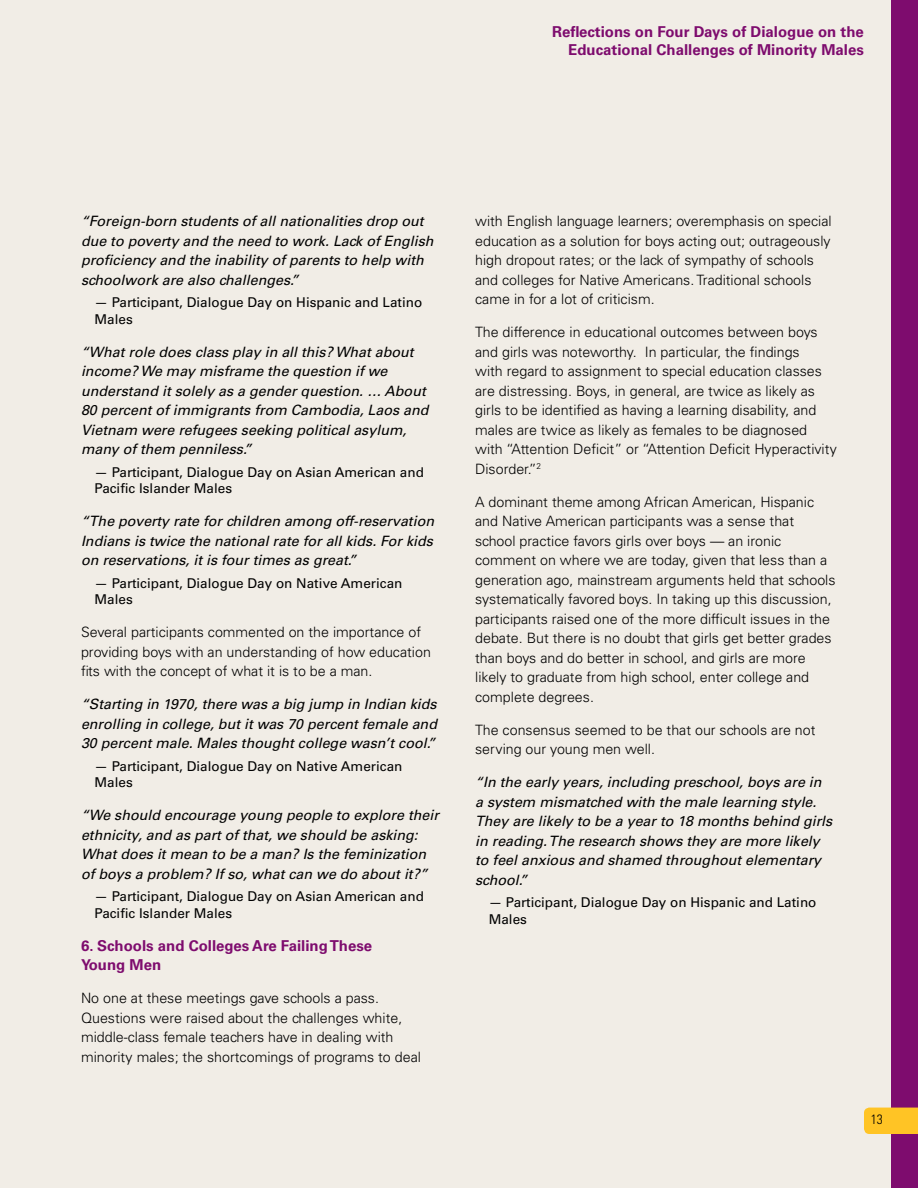
<style>
.page{position:relative;width:918px;height:1188px;background:#f1ede6}
.page>*{position:absolute;margin:0;border:0;box-sizing:border-box;transform-origin:0 0}
.t1{font:700 15px/18px "Univers LT Std";color:#7e0c6e;text-align:right}
.t2{font:300 14.25px/19.5px "Univers LT Std";color:#000}
.t3{font:italic 14.25px/19.5px "Univers LT Std";color:#000}
.t4{font:13.5px/16.5px "Univers LT Std";color:#000}
.t5{font:300 condensed 13.5px "Univers LT Std";color:#000}
</style>
<div class="page">
<div style="left:891px;top:0;width:27px;height:1188px;background:#7e0c6e"></div>
<svg style="left:864px;top:1108px;width:54px;height:26px"></svg>
<p class="t1" style="left:552px;top:22px;width:313px">Reflections on Four Days of Dialogue on the<br>Educational Challenges of Minority Males</p>
<p class="t3" style="left:81px;top:212px;width:354px">“Foreign-born students of all nationalities drop out due to poverty and the need to work. Lack of English proficiency and the inability of parents to help with schoolwork are also challenges.”</p>
<p class="t4" style="left:94px;top:294px;width:329px">— Participant, Dialogue Day on Hispanic and Latino<br>Males</p>
<p class="t3" style="left:81px;top:342px;width:349px">“What role does class play in all this? What about income? We may misframe the question if we understand it solely as a gender question. … About 80 percent of immigrants from Cambodia, Laos and Vietnam were refugees seeking political asylum, many of them penniless.”</p>
<p class="t4" style="left:94px;top:464px;width:331px">— Participant, Dialogue Day on Asian American and<br>Pacific Islander Males</p>
<p class="t3" style="left:81px;top:512px;width:355px;text-align:justify">“The poverty rate for children among off-reservation Indians is twice the national rate for all kids. For kids on reservations, it is four times as great.”</p>
<p class="t4" style="left:94px;top:575px;width:309px">— Participant, Dialogue Day on Native American<br>Males</p>
<p class="t2" style="left:81px;top:623px;width:351px">Several participants commented on the importance of providing boys with an understanding of how education fits with the concept of what it is to be a man.</p>
<p class="t3" style="left:81px;top:695px;width:358px;text-align:justify">“Starting in 1970, there was a big jump in Indian kids enrolling in college, but it was 70 percent female and 30 percent male. Males thought college wasn’t cool.”</p>
<p class="t4" style="left:94px;top:758px;width:309px">— Participant, Dialogue Day on Native American<br>Males</p>
<p class="t3" style="left:81px;top:806px;width:359px">“We should encourage young people to explore their ethnicity, and as part of that, we should be asking:<br>What does it mean to be a man? Is the feminization of boys a problem? If so, what can we do about it?”</p>
<p class="t4" style="left:94px;top:888px;width:331px">— Participant, Dialogue Day on Asian American and<br>Pacific Islander Males</p>
<p class="t1" style="left:81px;top:936px;width:293px;line-height:19.5px;text-align:left">6. Schools and Colleges Are Failing These<br>Young Men</p>
<p class="t2" style="left:81px;top:989px;width:341px">No one at these meetings gave schools a pass.<br>Questions were raised about the challenges white, middle-class female teachers have in dealing with minority males; the shortcomings of programs to deal</p>
<p class="t2" style="left:475px;top:212px;width:358px">with English language learners; overemphasis on special education as a solution for boys acting out; outrageously high dropout rates; or the lack of sympathy of schools and colleges for Native Americans. Traditional schools came in for a lot of criticism.</p>
<p class="t2" style="left:475px;top:322px;width:363px">The difference in educational outcomes between boys and girls was noteworthy. In particular, the findings<br>with regard to assignment to special education classes are distressing. Boys, in general, are twice as likely as girls to be identified as having a learning disability, and males are twice as likely as females to be diagnosed with “Attention Deficit” or “Attention Deficit Hyperactivity Disorder.”<sup>2</sup></p>
<p class="t2" style="left:475px;top:492px;width:362px">A dominant theme among African American, Hispanic and Native American participants was a sense that school practice favors girls over boys — an ironic comment on where we are today, given that less than a generation ago, mainstream arguments held that schools systematically favored boys. In taking up this discussion, participants raised one of the more difficult issues in the debate. But there is no doubt that girls get better grades than boys and do better in school, and girls are more likely to graduate from high school, enter college and complete degrees.</p>
<p class="t2" style="left:475px;top:720px;width:342px">The consensus seemed to be that our schools are not serving our young men well.</p>
<p class="t3" style="left:475px;top:773px;width:359px">“In the early years, including preschool, boys are in a system mismatched with the male learning style.<br>They are likely to be a year to 18 months behind girls in reading. The research shows they are more likely to feel anxious and shamed throughout elementary school.”</p>
<p class="t4" style="left:489px;top:894px;width:329px">— Participant, Dialogue Day on Hispanic and Latino<br>Males</p>
<p class="t5" style="left:871px;top:1112px;width:13px">13</p>
</div>
